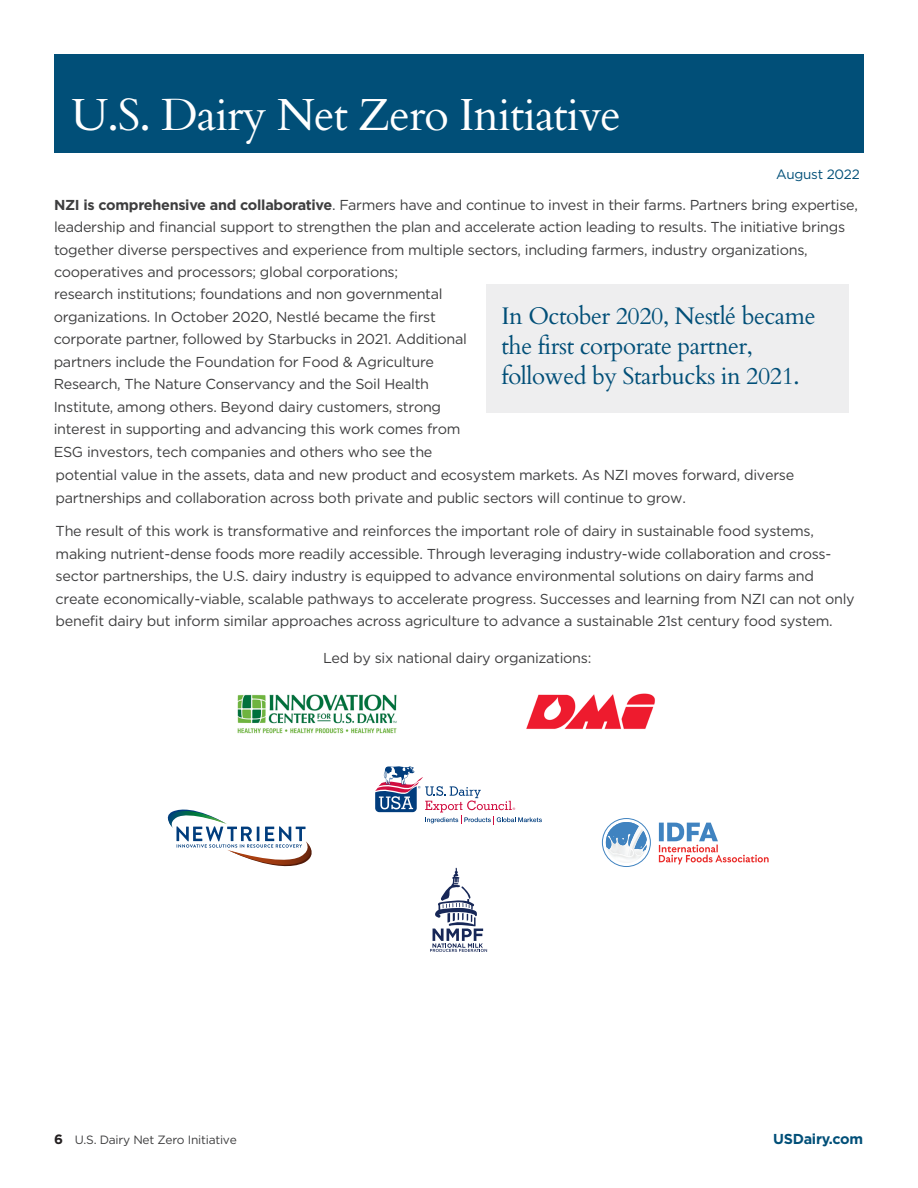
<style>
.page{position:relative;width:918px;height:1188px;background:#fff}
.page>*{position:absolute;margin:0;border:0;box-sizing:border-box;transform-origin:0 0}
.t1{font:45px "Cardo";letter-spacing:-.02em;color:#fff}
.Pullout_blue_Cardo_1{font:24px/30px "Cardo";letter-spacing:-.02em;color:#014f78}
.Bullet_no_indent_to{font:14.4px/22.5px "Gotham";letter-spacing:-.02em;color:#3e3e3f}
.t2{font:700 14.4px "Gotham";letter-spacing:-.02em;color:#014f78}
.t3{font:13.5px "Gotham";letter-spacing:-.02em;color:#014f78}
.t4{font:700 13.5px "Gotham";color:#231f20}
.t5{font:12px "Gotham";letter-spacing:-.02em;color:#3e3e3f}
.s1{font-weight:700}
</style>
<div class="page">
<div style="left:54px;top:54px;width:810px;height:99px;background:#014f78"></div>
<div style="left:486px;top:284px;width:363px;height:128px;background:#eeeeef"></div>
<img style="left:237px;top:694px;width:160px;height:40px">
<svg style="left:168px;top:810px;width:144px;height:57px"></svg>
<img style="left:526px;top:693px;width:129px;height:36px">
<svg style="left:430px;top:868px;width:57px;height:84px"></svg>
<svg style="left:602px;top:818px;width:49px;height:49px"></svg>
<svg style="left:659px;top:823px;width:110px;height:41px"></svg>
<svg style="left:375px;top:766px;width:167px;height:58px"></svg>
<h1 class="t1" style="left:72px;top:79px;width:551px">U.S. Dairy Net Zero Initiative</h1>
<p class="t3" style="left:776px;top:165px;width:85px">August 2022</p>
<p class="Bullet_no_indent_to" style="left:54px;top:193px;width:806px"><span class="s1">NZI is comprehensive and collaborative</span>. Farmers have and continue to invest in their farms. Partners bring expertise, leadership and financial support to strengthen the plan and accelerate action leading to results. The initiative brings together diverse perspectives and experience from multiple sectors, including farmers, industry organizations, cooperatives and processors; global corporations;<br>research institutions; foundations and non governmental<br>organizations. In October 2020, Nestlé became the first<br>corporate partner, followed by Starbucks in 2021. Additional<br>partners include the Foundation for Food &amp; Agriculture<br>Research, The Nature Conservancy and the Soil Health<br>Institute, among others. Beyond dairy customers, strong<br>interest in supporting and advancing this work comes from<br>ESG investors, tech companies and others who see the</p>
<p class="Pullout_blue_Cardo_1" style="left:502px;top:300px;width:316px">In October 2020, Nestlé became the first corporate partner, followed by Starbucks in 2021.</p>
<p class="Bullet_no_indent_to" style="left:56px;top:464px;width:740px">potential value in the assets, data and new product and ecosystem markets. As NZI moves forward, diverse partnerships and collaboration across both private and public sectors will continue to grow.</p>
<p class="Bullet_no_indent_to" style="left:56px;top:519px;width:801px">The result of this work is transformative and reinforces the important role of dairy in sustainable food systems, making nutrient-dense foods more readily accessible. Through leveraging industry-wide collaboration and cross&shy;sector partnerships, the U.S. dairy industry is equipped to advance environmental solutions on dairy farms and create economically-viable, scalable pathways to accelerate progress. Successes and learning from NZI can not only benefit dairy but inform similar approaches across agriculture to advance a sustainable 21st century food system.</p>
<p class="Bullet_no_indent_to" style="left:323px;top:647px;width:270px">Led by six national dairy organizations:</p>
<p class="t4" style="left:54px;top:1130px;width:10px">6</p>
<p class="t5" style="left:75px;top:1132px;width:164px">U.S. Dairy Net Zero Initiative</p>
<p class="t2" style="left:773px;top:1129px;width:91px">USDairy.com</p>
</div>
